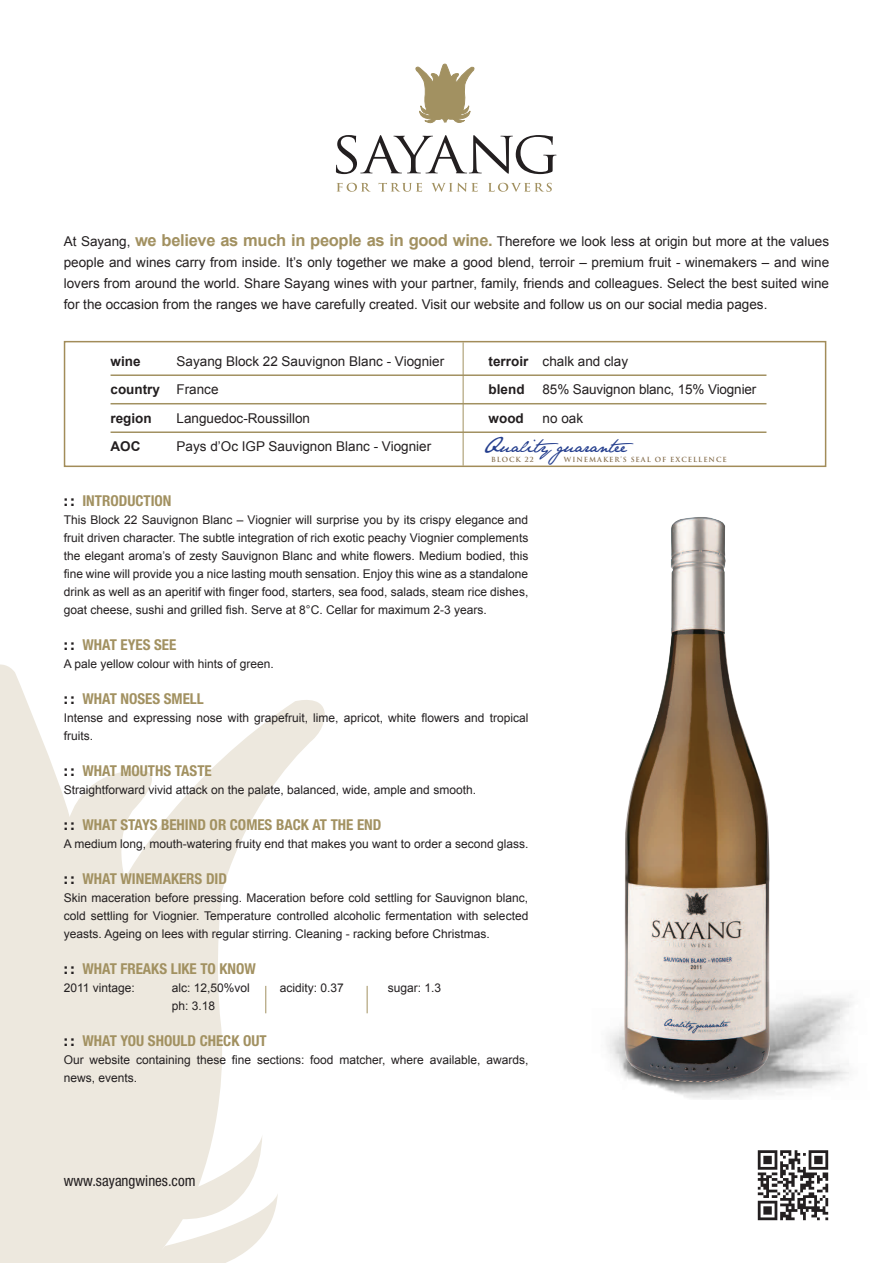
<style>
.page{position:relative;width:893px;height:1263px;background:#fff}
.page>*{position:absolute;margin:0;border:0;box-sizing:border-box;transform-origin:0 0}
.t1{font:18.75px "Jane Austen";color:#253f8e;scale:.83 1}
.t2{font:700 condensed 15px "Helvetica Neue LT";color:#a29161}
.t3{font:condensed 15px "Helvetica Neue LT";color:#231f20}
.t4{font:13.5px/21px "Arial";color:#231f20;text-align:justify}
.t5{font:700 13.5px "Arial";color:#231f20}
.t6{font:12px/18px "Arial";color:#231f20;text-align:justify}
.t7{font:700 6.9px "Trajan";letter-spacing:.14em;color:#836b49}
.s1{font-weight:700;font-size:16.5px;color:#a29161}
.s2{font-weight:700}
.s3{font-weight:400}
.s4{font-stretch:normal;color:#231f20}
</style>
<div class="page">
<svg style="left:336px;top:63px;width:221px;height:129px"></svg>
<svg style="left:0;top:664px;width:325px;height:599px;fill:#ede8de"></svg>
<hr style="left:111px;top:374px;width:655px;height:2px;background:#a29161">
<hr style="left:111px;top:403px;width:655px;height:1px;background:#a29161">
<hr style="left:111px;top:431px;width:655px;height:2px;background:#a29161">
<img style="left:757px;top:1150px;width:72px;height:71px">
<div style="left:64px;top:341px;width:762px;height:126px;border:2px solid #a28c59"></div>
<hr style="left:463px;top:342px;width:1px;height:124px;background:#a29161">
<img style="left:607px;top:996px;width:245px;height:103px">
<img style="left:623px;top:517px;width:147px;height:565px">
<svg style="left:265px;top:986px;width:1px;height:27px"></svg>
<svg style="left:367px;top:986px;width:1px;height:27px"></svg>
<p class="t4" style="left:64px;top:231px;width:767px">At Sayang, <span class="s1">we believe as much in people as in good wine.</span> Therefore we look less at origin but more at the values people and wines carry from inside. It’s only together we make a good blend, terroir – premium fruit - winemakers – and wine lovers from around the world. Share Sayang wines with your partner, family, friends and colleagues. Select the best suited wine for the occasion from the ranges we have carefully created. Visit our website and follow us on our social media pages.</p>
<p class="t5" style="left:111px;top:352px;width:32px">wine</p>
<p class="t4" style="left:177px;top:351px;width:269px">Sayang Block 22 Sauvignon Blanc - Viognier</p>
<p class="t4" style="left:489px;top:351px;width:141px"><span class="s2">terroir</span> chalk and clay</p>
<p class="t5" style="left:111px;top:381px;width:110px">country <span class="s3">France</span></p>
<p class="t5" style="left:489px;top:381px;width:38px">blend</p>
<p class="t4" style="left:543px;top:379px;width:215px">85% Sauvignon blanc, 15% Viognier</p>
<p class="t5" style="left:111px;top:409px;width:43px">region</p>
<p class="t4" style="left:177px;top:408px;width:135px">Languedoc-Roussillon</p>
<p class="t5" style="left:489px;top:409px;width:37px">wood</p>
<p class="t4" style="left:543px;top:408px;width:42px">no oak</p>
<p class="t5" style="left:111px;top:438px;width:31px">AOC</p>
<p class="t4" style="left:177px;top:436px;width:256px">Pays d’Oc IGP Sauvignon Blanc - Viognier</p>
<h1 class="t1" style="left:485px;top:434px;width:181px">Quality guarantee</h1>
<p class="t7" style="left:491px;top:455px;width:44px">BLOCK 22</p>
<p class="t7" style="left:564px;top:455px;width:164px">WINEMAKER’S SEAL OF EXCELLENCE</p>
<p class="t2" style="left:64px;top:492px;width:109px"><span class="s4">: :</span> INTRODUCTION</p>
<p class="t6" style="left:64px;top:511px;width:466px">This Block 22 Sauvignon Blanc – Viognier will surprise you by its crispy elegance and fruit driven character. The subtle integration of rich exotic peachy Viognier complements the elegant aroma’s of zesty Sauvignon Blanc and white flowers. Medium bodied, this fine wine will provide you a nice lasting mouth sensation. Enjoy this wine as a standalone drink as well as an aperitif with finger food, starters, sea food, salads, steam rice dishes, goat cheese, sushi and grilled fish. Serve at 8°C. Cellar for maximum 2-3 years.</p>
<p class="t2" style="left:64px;top:636px;width:114px"><span class="s4">: :</span> WHAT EYES SEE</p>
<p class="t6" style="left:64px;top:655px;width:212px">A pale yellow colour with hints of green.</p>
<p class="t2" style="left:64px;top:690px;width:142px"><span class="s4">: :</span> WHAT NOSES SMELL</p>
<p class="t6" style="left:64px;top:709px;width:466px">Intense and expressing nose with grapefruit, lime, apricot, white flowers and tropical fruits.</p>
<p class="t2" style="left:64px;top:762px;width:150px"><span class="s4">: :</span> WHAT MOUTHS TASTE</p>
<p class="t6" style="left:64px;top:781px;width:414px">Straightforward vivid attack on the palate, balanced, wide, ample and smooth.</p>
<p class="t2" style="left:64px;top:816px;width:319px"><span class="s4">: :</span> WHAT STAYS BEHIND OR COMES BACK AT THE END</p>
<p class="t6" style="left:64px;top:835px;width:466px">A medium long, mouth-watering fruity end that makes you want to order a second glass.</p>
<p class="t2" style="left:64px;top:870px;width:165px"><span class="s4">: :</span> WHAT WI NEMAKERS DID</p>
<p class="t6" style="left:64px;top:889px;width:466px">Skin maceration before pressing. Maceration before cold settling for Sauvignon blanc, cold settling for Viognier. Temperature controlled alcoholic fermentation with selected yeasts. Ageing on lees with regular stirring. Cleaning - racking before Christmas.</p>
<p class="t2" style="left:64px;top:960px;width:193px"><span class="s4">: :</span> WHAT FREAKS LIKE TO KNOW</p>
<p class="t6" style="left:64px;top:979px;width:73px">2011 vintage:</p>
<p class="t6" style="left:172px;top:979px;width:80px">alc: 12,50%vol</p>
<p class="t6" style="left:280px;top:979px;width:66px">acidity: 0.37</p>
<p class="t6" style="left:388px;top:979px;width:55px">sugar: 1.3</p>
<p class="t6" style="left:172px;top:997px;width:45px">ph: 3.18</p>
<p class="t2" style="left:64px;top:1032px;width:204px"><span class="s4">: :</span> WHAT YOU SHOULD CHECK OUT</p>
<p class="t6" style="left:64px;top:1051px;width:466px">Our website containing these fine sections: food matcher, where available, awards, news, events.</p>
<p class="t3" style="left:64px;top:1172px;width:133px">www.sayangwines.com</p>
</div>
